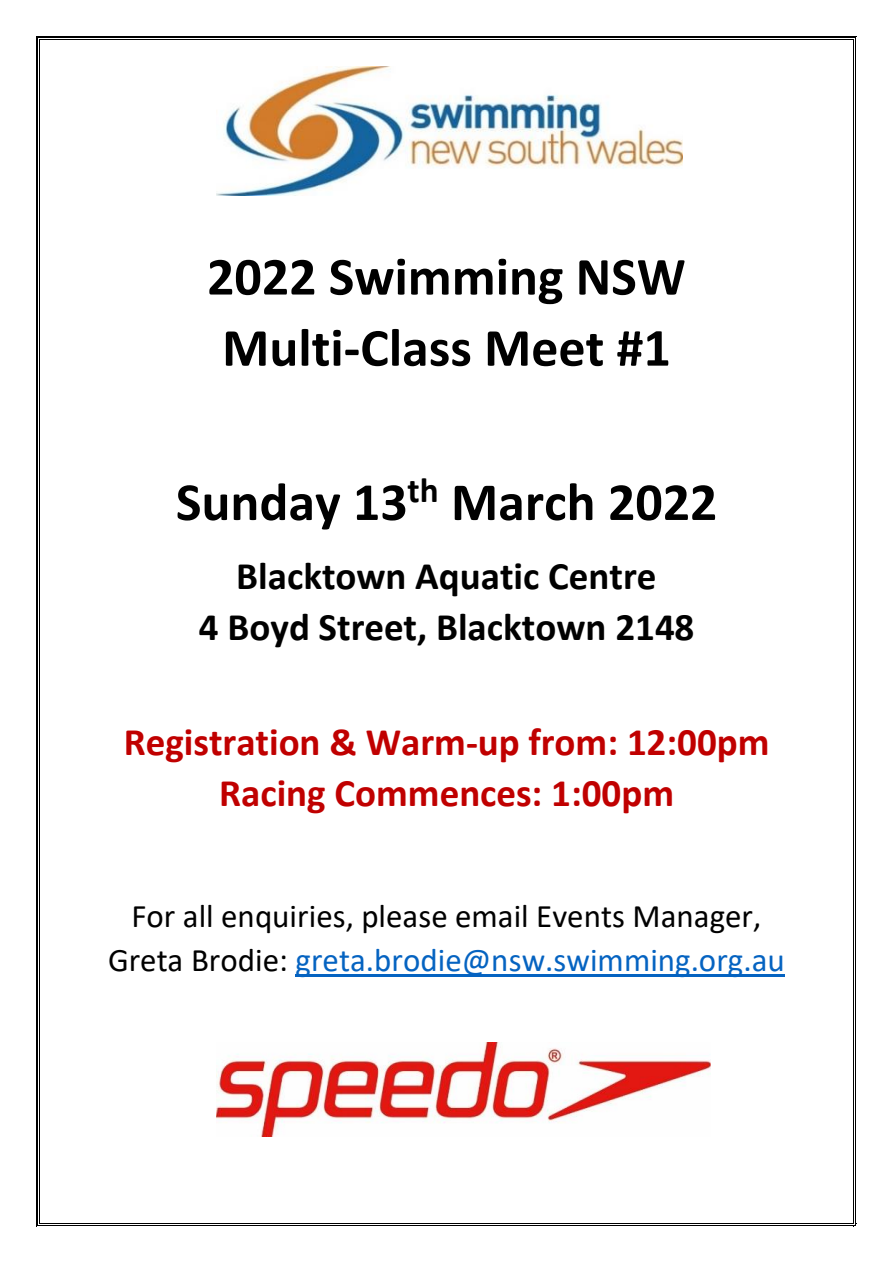
<style>
.page{position:relative;width:893px;height:1263px;background:#fff}
.page>*{position:absolute;margin:0;border:0;box-sizing:border-box;transform-origin:0 0}
.t1{font:700 54px/71.1px "Calibri";color:#000}
.t2{font:700 39px/51.3px "Calibri";color:#c00000;text-align:center}
.t3{font:700 39px/51.3px "Calibri";color:#000;text-align:center}
.t4{font:33px/43.7px "Calibri";color:#000;text-align:center}
.s1{color:#0563c1}
</style>
<div class="page">
<hr style="left:296px;top:975px;width:489px;height:2px;background:#0563c1">
<img style="left:216px;top:67px;width:466px;height:129px">
<img style="left:216px;top:1043px;width:495px;height:93px">
<svg style="left:36px;top:36px;width:4px;height:4px"></svg>
<hr style="left:40px;top:36px;width:814px;height:1px;background:#000">
<hr style="left:40px;top:37px;width:814px;height:1px;background:#000">
<hr style="left:40px;top:39px;width:814px;height:1px;background:#000">
<hr style="left:36px;top:40px;width:1px;height:1183px;background:#000">
<hr style="left:37px;top:40px;width:1px;height:1183px;background:#000">
<hr style="left:39px;top:40px;width:1px;height:1183px;background:#000">
<hr style="left:855px;top:40px;width:1px;height:1183px;background:#000">
<hr style="left:854px;top:40px;width:1px;height:1183px;background:#000">
<hr style="left:40px;top:1225px;width:814px;height:1px;background:#000">
<hr style="left:40px;top:1223px;width:814px;height:1px;background:#000">
<p class="t1" style="left:207px;top:245px;width:480px">2022 Swimming NSW<br>Multi-Class Meet #1</p>
<p class="t1" style="left:176px;top:471px;width:543px">Sunday 13<sup>th</sup> March 2022</p>
<p class="t3" style="left:199px;top:553px;width:497px">Blacktown Aquatic Centre<br>4 Boyd Street, Blacktown 2148</p>
<p class="t2" style="left:124px;top:719px;width:647px">Registration &amp; Warm-up from: 12:00pm<br>Racing Commences: 1:00pm</p>
<p class="t4" style="left:108px;top:897px;width:678px">For all enquiries, please email Events Manager,<br>Greta Brodie: <span class="s1">greta.brodie@nsw.swimming.org.au</span></p>
</div>
